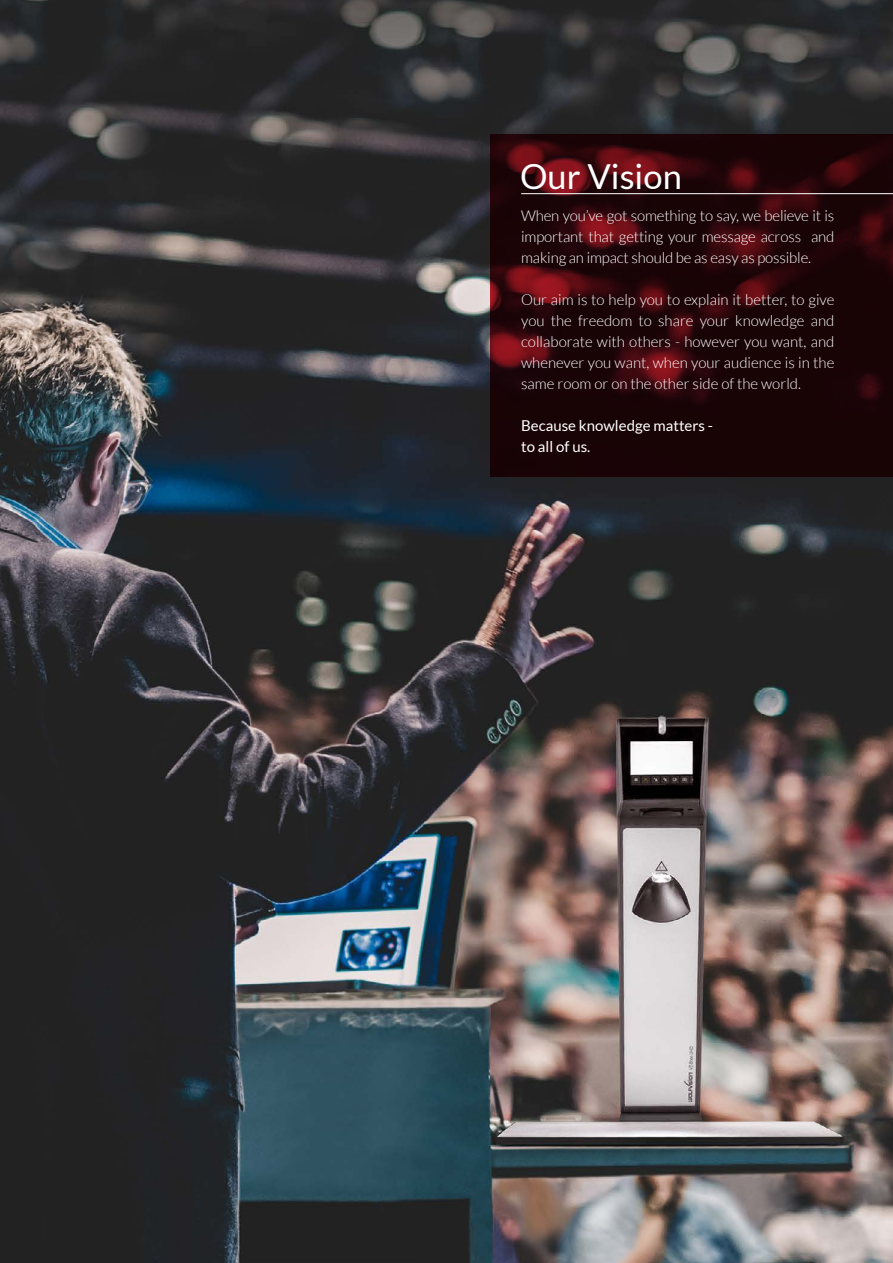
<style>
.page{position:relative;width:893px;height:1263px;background:#fff}
.page>*{position:absolute;margin:0;border:0;box-sizing:border-box;transform-origin:0 0}
.t1{font:34.5px "Lato";color:#fff}
.t2{font:300 15px/21px "Lato";letter-spacing:-.01em;color:#fff;text-align:justify}
.t3{font:15px/21px "Lato";color:#fff}
</style>
<div class="page">
<img style="left:0;top:0;width:893px;height:1263px">
<svg style="left:491px;top:134px;width:402px;height:342px;background:#250508"></svg>
<hr style="left:521px;top:193px;width:372px;height:1px;background:#fff">
<h1 class="t1" style="left:520px;top:157px;width:163px">Our Vision</h1>
<p class="t2" style="left:521px;top:205px;width:315px">When you’ve got something to say, we believe it is important that getting your message across and making an impact should be as easy as possible.</p>
<p class="t2" style="left:521px;top:289px;width:315px">Our aim is to help you to explain it better, to give you the freedom to share your knowledge and collaborate with others - however you want, and whenever you want, when your audience is in the same room or on the other side of the world.</p>
<p class="t3" style="left:521px;top:415px;width:193px">Because knowledge matters - to all of us.</p>
</div>
